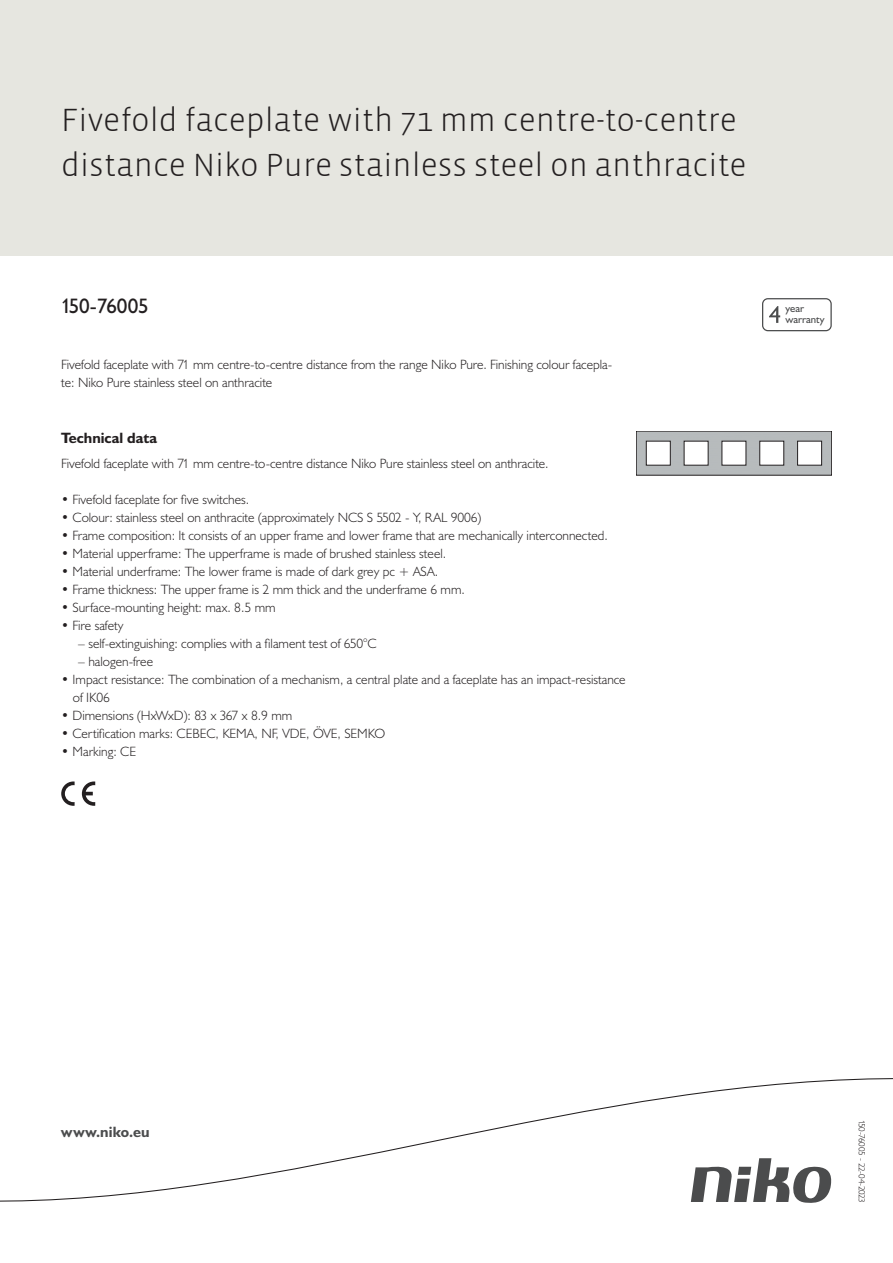
<style>
.page{position:relative;width:893px;height:1263px;background:#fff}
.page>*{position:absolute;margin:0;border:0;box-sizing:border-box;transform-origin:0 0}
.Title_datasheets{font:300 33px/45px "Vista Sans";color:#231f20}
.Article_number{font:21px "Humanist 521 BT";letter-spacing:-.015em;color:#231f20}
.Titles_parts{font:700 15px "Humanist 521 BT";color:#231f20}
.titel_afbeelding{font:700 15px "Humanist 521 BT";letter-spacing:.005em;color:#4b4c4d}
.USP_Bullets{font:300 13.5px/18px "Humanist 521 BT";color:#231f20}
.Platte_tekst_CAB{font:300 13.5px/18px "Humanist 521 BT";color:#231f20}
.USP_Bullets_level_2{font:300 13.5px "Humanist 521 BT";color:#231f20}
.t1{font:10.8px/10.8px "Humanist 521 BT";color:#4b4c4d}
.Revision{font:300 9px "Humanist 521 BT";letter-spacing:-.03em;color:#231f20}
</style>
<div class="page">
<div style="left:0;top:0;width:893px;height:255px;background:#e6e6e0"></div>
<svg style="left:82px;top:781px;width:13px;height:25px"></svg>
<svg style="left:61px;top:781px;width:14px;height:25px"></svg>
<svg style="left:762px;top:298px;width:70px;height:33px"></svg>
<svg style="left:0;top:1078px;width:893px;height:125px"></svg>
<svg style="left:636px;top:431px;width:196px;height:44px"></svg>
<p class="Title_datasheets" style="left:61px;top:98px;width:687px">Fivefold faceplate with 71 mm centre-to-centre distance Niko Pure stainless steel on anthracite</p>
<p class="Article_number" style="left:61px;top:293px;width:89px">150-76005</p>
<p class="Platte_tekst_CAB" style="left:61px;top:355px;width:552px">Fivefold faceplate with 71 mm centre-to-centre distance from the range Niko Pure. Finishing colour facepla&shy;te: Niko Pure stainless steel on anthracite</p>
<p class="Titles_parts" style="left:61px;top:429px;width:98px">Technical data</p>
<p class="Platte_tekst_CAB" style="left:61px;top:454px;width:489px">Fivefold faceplate with 71 mm centre-to-centre distance Niko Pure stainless steel on anthracite.</p>
<p class="USP_Bullets" style="left:61px;top:490px;width:189px">• Fivefold faceplate for five switches.</p>
<p class="USP_Bullets" style="left:61px;top:508px;width:422px">• Colour: stainless steel on anthracite (approximately NCS S 5502 - Y, RAL 9006)</p>
<p class="USP_Bullets" style="left:61px;top:526px;width:548px">• Frame composition: It consists of an upper frame and lower frame that are mechanically interconnected.</p>
<p class="USP_Bullets" style="left:61px;top:544px;width:387px">• Material upperframe: The upperframe is made of brushed stainless steel.</p>
<p class="USP_Bullets" style="left:61px;top:562px;width:378px">• Material underframe: The lower frame is made of dark grey pc + ASA.</p>
<p class="USP_Bullets" style="left:61px;top:580px;width:405px">• Frame thickness: The upper frame is 2 mm thick and the underframe 6 mm.</p>
<p class="USP_Bullets" style="left:61px;top:598px;width:216px">• Surface-mounting height: max. 8.5 mm</p>
<p class="USP_Bullets" style="left:61px;top:616px;width:64px">• Fire safety</p>
<p class="USP_Bullets_level_2" style="left:78px;top:635px;width:300px">– self-extinguishing: complies with a filament test of 650°C</p>
<p class="USP_Bullets_level_2" style="left:78px;top:653px;width:76px">– halogen-free</p>
<p class="USP_Bullets" style="left:73px;top:670px;width:554px;text-indent:-12px">• Impact resistance: The combination of a mechanism, a central plate and a faceplate has an impact-resistance of IK06</p>
<p class="USP_Bullets" style="left:61px;top:706px;width:233px">• Dimensions (HxWxD): 83 x 367 x 8.9 mm</p>
<p class="USP_Bullets" style="left:61px;top:724px;width:326px">• Certification marks: CEBEC, KEMA, NF, VDE, ÖVE, SEMKO</p>
<p class="USP_Bullets" style="left:61px;top:742px;width:76px">• Marking: CE</p>
<p class="t1" style="left:785px;top:303px;width:41px">year warranty</p>
<p class="titel_afbeelding" style="left:61px;top:1122px;width:90px">www.niko.eu</p>
<p class="Revision" style="left:868px;top:1120px;width:85px;rotate:90deg">150-76005 - 22-04-2023</p>
</div>
